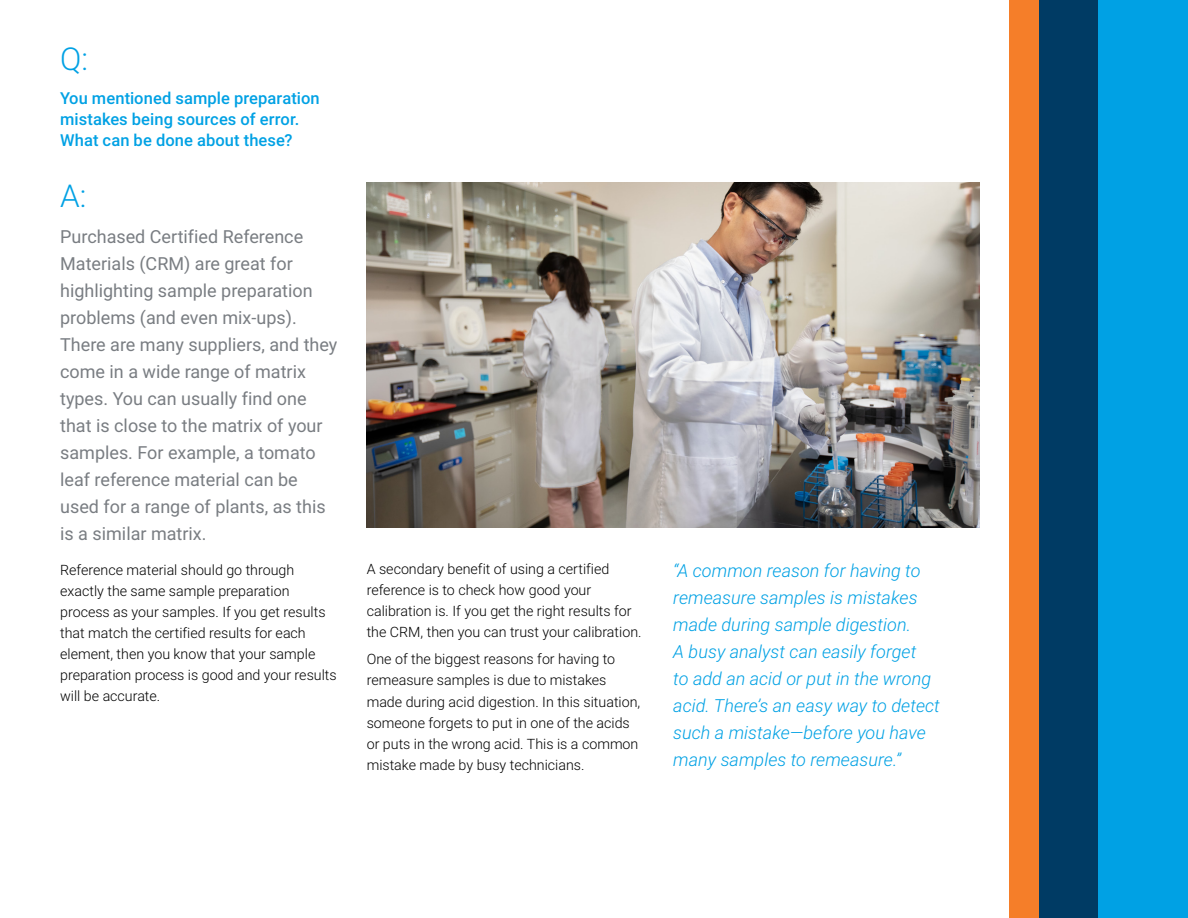
<style>
.page{position:relative;width:1188px;height:918px;background:#fff}
.page>*{position:absolute;margin:0;border:0;box-sizing:border-box;transform-origin:0 0}
.t1{font:300 31.5px "Roboto";color:#00a1e4}
.t2{font:18px/27px "Roboto";color:#797d82}
.t3{font:italic 300 18px/27px "Roboto";color:#00a1e4}
.t4{font:500 16.5px/21px "Roboto";letter-spacing:.005em;color:#00a1e4}
.t5{font:300 14.25px/21px "Roboto";color:#000}
</style>
<div class="page">
<div style="left:1039px;top:0;width:60px;height:918px;background:#003b64"></div>
<div style="left:1009px;top:0;width:30px;height:918px;background:#f57e29"></div>
<img style="left:367px;top:183px;width:613px;height:345px">
<div style="left:1099px;top:0;width:89px;height:918px;background:#00a1e4"></div>
<h1 class="t1" style="left:60px;top:36px;width:29px">Q:</h1>
<p class="t4" style="left:60px;top:87px;width:261px">You mentioned sample preparation mistakes being sources of error.<br>What can be done about these?</p>
<h1 class="t1" style="left:60px;top:174px;width:28px">A:</h1>
<p class="t2" style="left:60px;top:223px;width:279px">Purchased Certified Reference<br>Materials (CRM) are great for highlighting sample preparation problems (and even mix-ups).<br>There are many suppliers, and they come in a wide range of matrix types. You can usually find one that is close to the matrix of your samples. For example, a tomato leaf reference material can be used for a range of plants, as this is a similar matrix.</p>
<p class="t5" style="left:60px;top:559px;width:278px">Reference material should go through exactly the same sample preparation process as your samples. If you get results that match the certified results for each element, then you know that your sample preparation process is good and your results will be accurate.</p>
<p class="t5" style="left:367px;top:558px;width:276px">A secondary benefit of using a certified reference is to check how good your calibration is. If you get the right results for the CRM, then you can trust your calibration.</p>
<p class="t5" style="left:367px;top:648px;width:275px">One of the biggest reasons for having to remeasure samples is due to mistakes made during acid digestion. In this situation, someone forgets to put in one of the acids or puts in the wrong acid. This is a common mistake made by busy technicians.</p>
<p class="t3" style="left:673px;top:557px;width:268px">“A common reason for having to remeasure samples is mistakes made during sample digestion.<br>A busy analyst can easily forget<br>to add an acid or put in the wrong acid. There’s an easy way to detect such a mistake—before you have many samples to remeasure.”</p>
</div>
